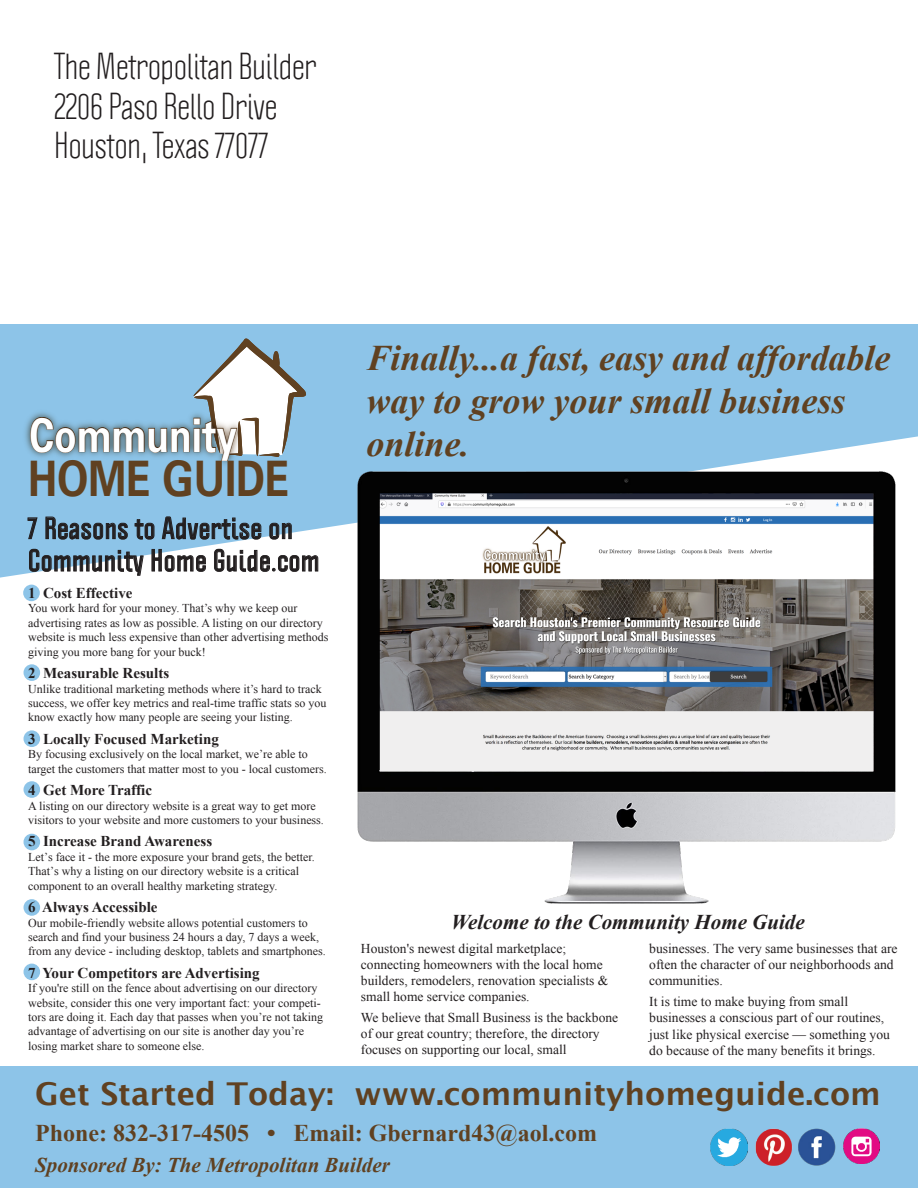
<style>
.page{position:relative;width:918px;height:1188px;background:#fff}
.page>*{position:absolute;margin:0;border:0;box-sizing:border-box;transform-origin:0 0}
.t1{font:700 48.9px "Univers";color:#604121;scale:.82 1}
.t2{font:700 46.35px "Univers";color:#fff;scale:.8 1}
.t3{font:italic 700 36px/43.2px "Times New Roman";color:#604121}
.t4{font:33px "Politica";color:#231f20}
.t5{font:700 31.5px "Lucida Grande";color:#604121}
.t6{font:700 27px/32.4px "Politica";letter-spacing:.025em;color:#231f20}
.t7{font:700 24px "Times New Roman";color:#604121}
.t8{font:italic 700 21px "Times New Roman";color:#604121}
.t9{font:italic 700 21px "Times New Roman";color:#231f20}
.t10{font:700 15px "Times New Roman";color:#231f20}
.t11{font:13.65px/16.4px "Times New Roman";color:#231f20}
.t12{font:13.5px/16.2px "Times New Roman";color:#231f20}
.t13{font:12px/14.4px "Times New Roman";color:#231f20}
.s1{font-size:13.65px}
</style>
<div class="page">
<svg style="left:0;top:324px;width:918px;height:254px;background:#95c8e9"></svg>
<div style="left:0;top:1067px;width:918px;height:121px;background:#8dc4e8"></div>
<img style="left:356px;top:470px;width:540px;height:434px">
<img style="left:710px;top:1128px;width:30px;height:37px">
<img style="left:807px;top:1128px;width:29px;height:37px">
<img style="left:740px;top:1128px;width:67px;height:38px">
<img style="left:843px;top:1128px;width:36px;height:36px">
<div style="left:23px;top:585px;width:17px;height:16px;background:#8dc4e8;border-radius:50%"></div>
<div style="left:24px;top:664px;width:16px;height:17px;background:#8dc4e8;border-radius:50%"></div>
<div style="left:24px;top:730px;width:16px;height:17px;background:#8dc4e8;border-radius:50%"></div>
<div style="left:24px;top:781px;width:16px;height:17px;background:#8dc4e8;border-radius:50%"></div>
<div style="left:24px;top:834px;width:16px;height:16px;background:#8dc4e8;border-radius:50%"></div>
<div style="left:24px;top:899px;width:16px;height:17px;background:#8dc4e8;border-radius:50%"></div>
<div style="left:24px;top:964px;width:16px;height:16px;background:#8dc4e8;border-radius:50%"></div>
<svg style="left:27px;top:510px;width:292px;height:66px"></svg>
<svg style="left:30px;top:339px;width:276px;height:122px"></svg>
<img style="left:19px;top:402px;width:228px;height:70px">
<p class="t4" style="left:54px;top:46px;width:264px">The Metropolitan Builder</p>
<p class="t4" style="left:54px;top:85px;width:225px">2206 Paso Rello Drive</p>
<p class="t4" style="left:54px;top:125px;width:216px">Houston, Texas 77077</p>
<p class="t2" style="left:29px;top:405px;width:261px">Community</p>
<p class="t1" style="left:28px;top:447px;width:321px">HOME GUIDE</p>
<p class="t6" style="left:28px;top:512px;width:293px">7 Reasons to Advertise on<br>Community Home Guide.com</p>
<p class="t10" style="left:28px;top:583px;width:106px">1 Cost Effective</p>
<p class="t13" style="left:28px;top:601px;width:302px">You work hard for your money. That’s why we keep our advertising rates as low as possible. A listing on our directory website is much less expensive than other advertising methods giving you more bang for your buck!</p>
<p class="t10" style="left:28px;top:663px;width:143px">2 Measurable Results</p>
<p class="t13" style="left:28px;top:681px;width:300px">Unlike traditional marketing methods where it’s hard to track success, we offer key metrics and real-time traffic stats so you know exactly how many people are seeing your listing.</p>
<p class="t10" style="left:28px;top:728px;width:192px">3 Locally Focused Marketing</p>
<p class="t13" style="left:28px;top:747px;width:300px">By focusing exclusively on the local market, weʼre able to target the customers that matter most to you - local customers.</p>
<p class="t10" style="left:28px;top:780px;width:126px">4 Get More Traffic</p>
<p class="t13" style="left:28px;top:798px;width:297px">A listing on our directory website is a great way to get more visitors to your website and more customers to your business.</p>
<p class="t10" style="left:28px;top:831px;width:186px">5 Increase Brand Awareness</p>
<p class="t13" style="left:28px;top:849px;width:288px">Letʼs face it - the more exposure your brand gets, the better.<br>Thatʼs why a listing on our directory website is a critical component to an overall healthy marketing strategy.</p>
<p class="t10" style="left:28px;top:897px;width:131px">6 Always Accessible</p>
<p class="t13" style="left:28px;top:915px;width:299px">Our mobile-friendly website allows potential customers to search and find your business 24 hours a day, 7 days a week, from any device - including desktop, tablets and smartphones.</p>
<p class="t10" style="left:28px;top:962px;width:233px">7 Your Competitors are Advertising</p>
<p class="t13" style="left:28px;top:981px;width:297px">If you're still on the fence about advertising on our directory website, consider this one very important fact: your competi&shy;tors are doing it. Each day that passes when youʼre not taking advantage of advertising on our site is another day youʼre losing market share to someone else.</p>
<p class="t3" style="left:366px;top:335px;width:525px">Finally...a fast, easy and affordable way to grow your small business</p>
<p class="t3" style="left:366px;top:422px;width:105px">online.</p>
<p class="t9" style="left:451px;top:907px;width:355px">Welcome to the Community Home Guide</p>
<p class="t12" style="left:361px;top:940px;width:249px">Houston's newest digital marketplace; connecting homeowners with the local home builders, remodelers, renovation specialists &amp; small home service companies.</p>
<p class="t12" style="left:361px;top:1009px;width:259px">We believe that Small Business is the backbone of our great country; therefore, the directory focuses on supporting our local, <span class="s1">small</span></p>
<p class="t11" style="left:649px;top:940px;width:250px">businesses. The very same businesses that are often the character of our neighborhoods and communities.</p>
<p class="t11" style="left:649px;top:993px;width:242px">It is time to make buying from small businesses a conscious part of our routines, just like physical exercise — something you do because of the many benefits it brings.</p>
<p class="t5" style="left:35px;top:1068px;width:847px">Get Started Today: www.communityhomeguide.com</p>
<p class="t7" style="left:35px;top:1116px;width:564px">Phone: 832-317-4505 • Email: Gbernard43@aol.com</p>
<p class="t8" style="left:35px;top:1150px;width:356px">Sponsored By: The Metropolitan Builder</p>
</div>
